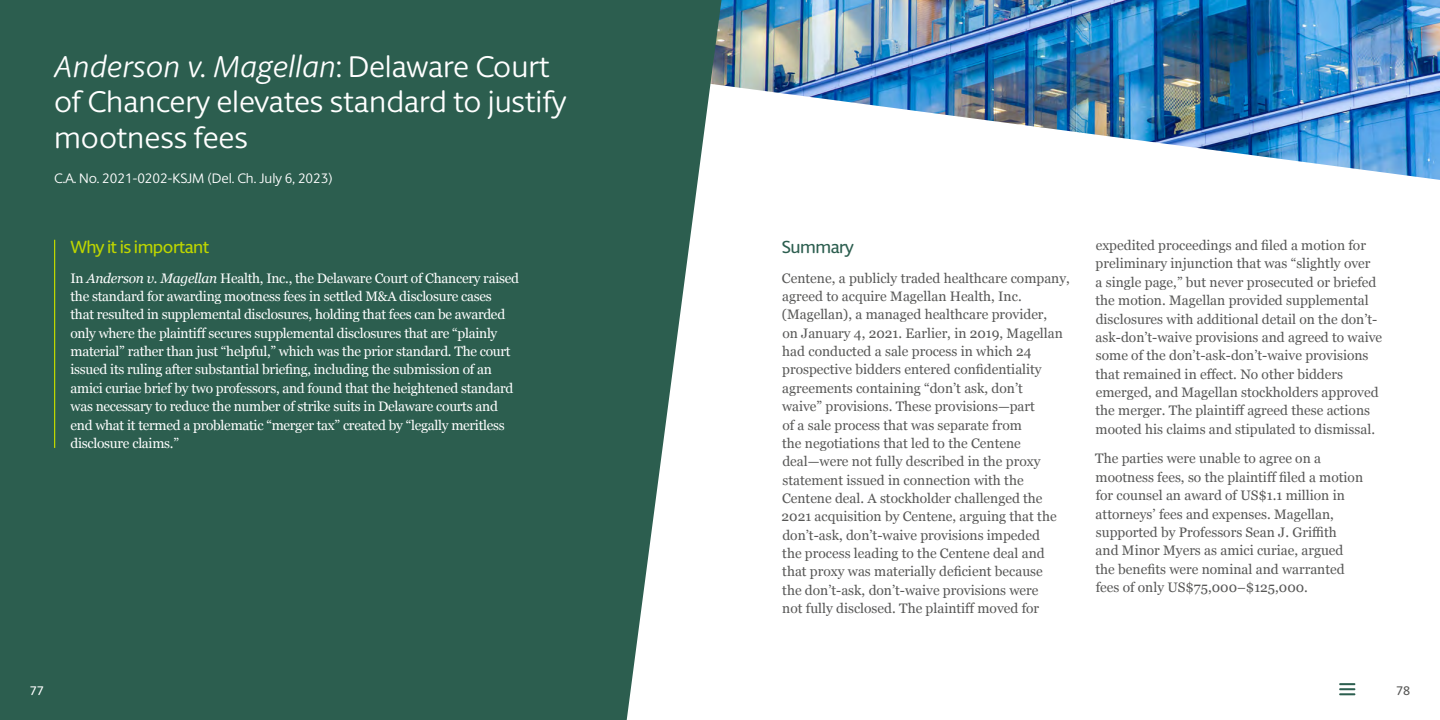
<style>
.page{position:relative;width:1440px;height:720px;background:#fff}
.page>*{position:absolute;margin:0;border:0;box-sizing:border-box;transform-origin:0 0}
.t1{font:30px/35.6px "Berlingske Sans Round";color:#fff}
.t2{font:500 17.5px "Berlingske Sans Round";letter-spacing:-.03em;color:#bed600}
.t3{font:500 17.5px "Berlingske Sans Round";letter-spacing:-.03em;color:#2c5e4f}
.t4{font:13.75px/18.4px "Georgia";color:#575756}
.t5{font:13.75px/18.4px "Georgia";letter-spacing:-.02em;color:#fff}
.t6{font:13.75px "Berlingske Sans Round";color:#fff}
.t7{font:500 12.5px "Berlingske Sans Round";color:#fff}
.t8{font:500 12.5px "Berlingske Sans Round";color:#575756}
.s1{font-style:italic}
</style>
<div class="page">
<svg style="left:1339px;top:683px;width:16px;height:12px"></svg>
<img style="left:722px;top:0;width:718px;height:180px">
<div style="left:0;top:0;width:722px;height:720px;background:#2c5e4f"></div>
<hr style="left:54px;top:240px;width:1px;height:208px;background:#bed600">
<h1 class="t1" style="left:54px;top:47px;width:514px"><span class="s1">Anderson v. Magellan</span>: Delaware Court of Chancery elevates standard to justify mootness fees</h1>
<p class="t6" style="left:54px;top:169px;width:281px">C.A. No. 2021-0202-KSJM (Del. Ch. July 6, 2023)</p>
<p class="t2" style="left:71px;top:235px;width:140px">Why it is important</p>
<p class="t5" style="left:71px;top:268px;width:450px">In <span class="s1">Anderson v. Magellan</span> Health, Inc., the Delaware Court of Chancery raised the standard for awarding mootness fees in settled M&amp;A disclosure cases<br>that resulted in supplemental disclosures, holding that fees can be awarded only where the plaintiff secures supplemental disclosures that are “plainly material” rather than just “helpful,” which was the prior standard. The court issued its ruling after substantial briefing, including the submission of an amici curiae brief by two professors, and found that the heightened standard was necessary to reduce the number of strike suits in Delaware courts and end what it termed a problematic “merger tax” created by “legally meritless disclosure claims.”</p>
<p class="t3" style="left:782px;top:235px;width:73px">Summary</p>
<p class="t4" style="left:782px;top:268px;width:290px">Centene, a publicly traded healthcare company, agreed to acquire Magellan Health, Inc. (Magellan), a managed healthcare provider,<br>on January 4, 2021. Earlier, in 2019, Magellan had conducted a sale process in which 24 prospective bidders entered confidentiality agreements containing “don’t ask, don’t<br>waive” provisions. These provisions—part<br>of a sale process that was separate from<br>the negotiations that led to the Centene deal—were not fully described in the proxy statement issued in connection with the Centene deal. A stockholder challenged the 2021 acquisition by Centene, arguing that the don’t-ask, don’t-waive provisions impeded<br>the process leading to the Centene deal and that proxy was materially deficient because<br>the don’t-ask, don’t-waive provisions were<br>not fully disclosed. The plaintiff moved for</p>
<p class="t4" style="left:1096px;top:236px;width:288px">expedited proceedings and filed a motion for preliminary injunction that was “slightly over<br>a single page,” but never prosecuted or briefed the motion. Magellan provided supplemental disclosures with additional detail on the don’t&shy;ask-don’t-waive provisions and agreed to waive some of the don’t-ask-don’t-waive provisions that remained in effect. No other bidders emerged, and Magellan stockholders approved the merger. The plaintiff agreed these actions mooted his claims and stipulated to dismissal.</p>
<p class="t4" style="left:1095px;top:449px;width:269px">The parties were unable to agree on a mootness fees, so the plaintiff filed a motion for counsel an award of US$1.1 million in attorneys’ fees and expenses. Magellan, supported by Professors Sean J. Griffith<br>and Minor Myers as amici curiae, argued the benefits were nominal and warranted fees of only US$75,000–$125,000.</p>
<p class="t7" style="left:30px;top:682px;width:16px">77</p>
<p class="t8" style="left:1396px;top:682px;width:16px">78</p>
</div>
